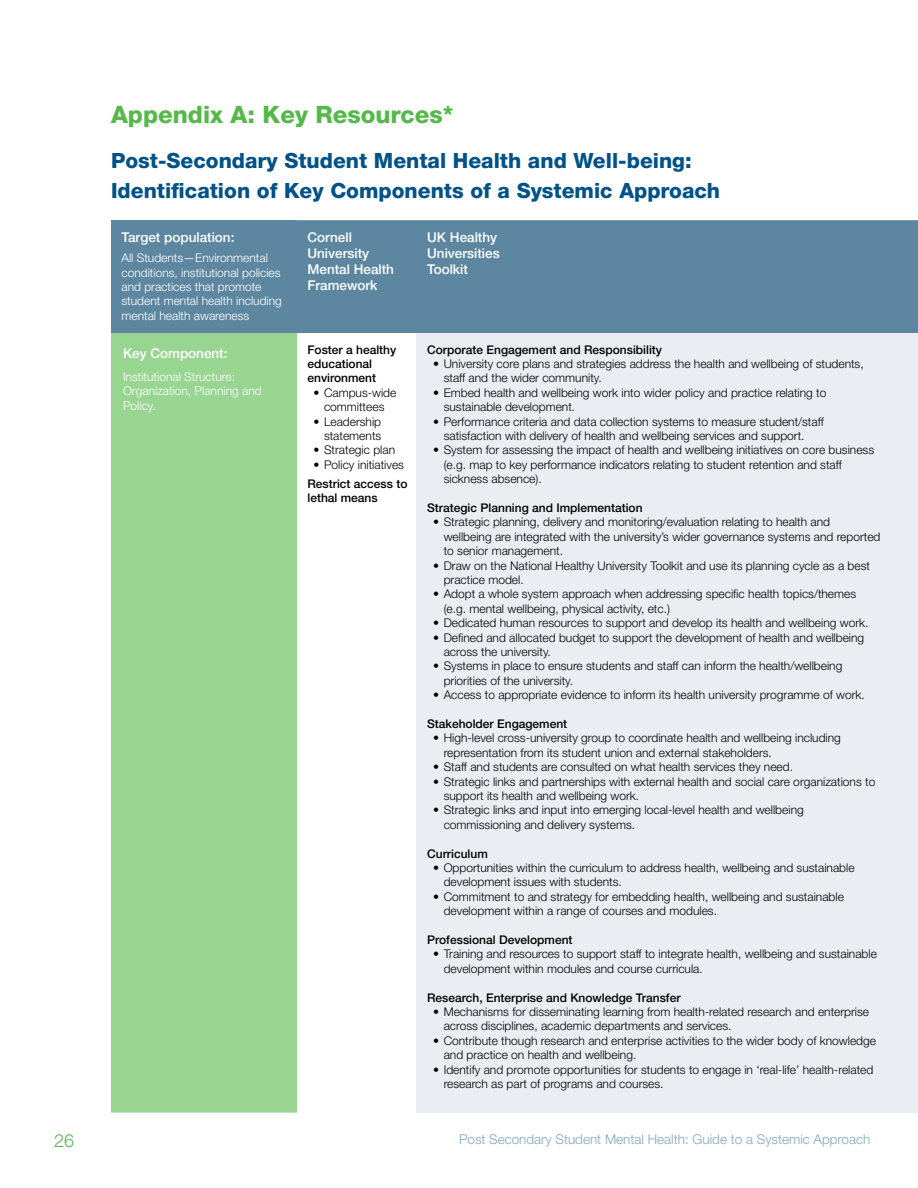
<style>
.page{position:relative;width:918px;height:1188px;background:#fff}
.page>*{position:absolute;margin:0;border:0;box-sizing:border-box;transform-origin:0 0}
.t1{font:800 24px "Helvetica Neue LT Std";color:#54b948}
.t2{font:800 21px/29.7px "Helvetica Neue LT Std";color:#005288}
.t3{font:300 18px "Helvetica Neue LT Std";color:#54b948}
.t4{font:500 13.5px/16.2px "Helvetica Neue LT Std";color:#fff}
.t5{font:300 13.5px "Helvetica Neue LT Std";color:#80a8c3}
.t6{font:300 12px/14.4px "Helvetica Neue LT Std";color:#000}
.t7{font:500 12px/14.4px "Helvetica Neue LT Std";color:#000}
.t8{font:300 12px/14.4px "Helvetica Neue LT Std";color:#fff}
</style>
<div class="page">
<div style="left:111px;top:220px;width:186px;height:113px;background:#5d87a1"></div>
<div style="left:297px;top:220px;width:621px;height:113px;background:#5d87a1"></div>
<div style="left:111px;top:333px;width:186px;height:780px;background:#98d591"></div>
<div style="left:417px;top:333px;width:501px;height:780px;background:#eaeef2"></div>
<h1 class="t1" style="left:111px;top:100px;width:344px">Appendix A: Key Resources*</h1>
<h2 class="t2" style="left:111px;top:146px;width:611px">Post-Secondary Student Mental Health and Well-being:<br>Identification of Key Components of a Systemic Approach</h2>
<p class="t4" style="left:122px;top:229px;width:114px">Target population:</p>
<p class="t8" style="left:122px;top:251px;width:162px">All Students—Environmental conditions, institutional policies and practices that promote student mental health including mental health awareness</p>
<p class="t4" style="left:123px;top:345px;width:106px">Key Component:</p>
<p class="t8" style="left:123px;top:369px;width:140px">Institutional Structure:<br>Organization, Planning and<br>Policy.</p>
<p class="t4" style="left:308px;top:229px;width:88px">Cornell<br>University<br>Mental Health<br>Framework</p>
<p class="t4" style="left:427px;top:229px;width:74px">UK Healthy<br>Universities<br>Toolkit</p>
<p class="t7" style="left:308px;top:342px;width:90px">Foster a healthy educational environment</p>
<p class="t6" style="left:314px;top:385px;width:84px;text-align:center">• Campus-wide committees</p>
<p class="t6" style="left:314px;top:414px;width:69px;text-align:right">• Leadership statements</p>
<p class="t6" style="left:314px;top:443px;width:83px">• Strategic plan</p>
<p class="t6" style="left:314px;top:457px;width:92px">• Policy initiatives</p>
<p class="t7" style="left:308px;top:476px;width:102px">Restrict access to lethal means</p>
<p class="t7" style="left:427px;top:342px;width:236px">Corporate Engagement and Responsibility</p>
<p class="t6" style="left:444px;top:356px;width:422px;text-indent:-10px">• University core plans and strategies address the health and wellbeing of students, staff and the wider community.</p>
<p class="t6" style="left:444px;top:385px;width:384px;text-indent:-10px">• Embed health and wellbeing work into wider policy and practice relating to sustainable development.</p>
<p class="t6" style="left:444px;top:414px;width:382px;text-indent:-10px">• Performance criteria and data collection systems to measure student/staff satisfaction with delivery of health and wellbeing services and support.</p>
<p class="t6" style="left:444px;top:443px;width:432px;text-indent:-10px">• System for assessing the impact of health and wellbeing initiatives on core business (e.g. map to key performance indicators relating to student retention and staff sickness absence).</p>
<p class="t7" style="left:427px;top:500px;width:217px">Strategic Planning and Implementation</p>
<p class="t6" style="left:444px;top:515px;width:438px;text-indent:-10px">• Strategic planning, delivery and monitoring/evaluation relating to health and wellbeing are integrated with the university’s wider governance systems and reported to senior management.</p>
<p class="t6" style="left:444px;top:558px;width:428px;text-indent:-10px">• Draw on the National Healthy University Toolkit and use its planning cycle as a best practice model.</p>
<p class="t6" style="left:444px;top:587px;width:414px;text-indent:-10px">• Adopt a whole system approach when addressing specific health topics/themes (e.g. mental wellbeing, physical activity, etc.)</p>
<p class="t6" style="left:433px;top:615px;width:437px">• Dedicated human resources to support and develop its health and wellbeing work.</p>
<p class="t6" style="left:444px;top:630px;width:422px;text-indent:-10px">• Defined and allocated budget to support the development of health and wellbeing across the university.</p>
<p class="t6" style="left:444px;top:659px;width:400px;text-indent:-10px">• Systems in place to ensure students and staff can inform the health/wellbeing priorities of the university.</p>
<p class="t6" style="left:433px;top:687px;width:433px">• Access to appropriate evidence to inform its health university programme of work.</p>
<p class="t7" style="left:427px;top:716px;width:142px">Stakeholder Engagement</p>
<p class="t6" style="left:444px;top:731px;width:399px;text-indent:-10px">• High-level cross-university group to coordinate health and wellbeing including representation from its student union and external stakeholders.</p>
<p class="t6" style="left:433px;top:759px;width:361px">• Staff and students are consulted on what health services they need.</p>
<p class="t6" style="left:444px;top:774px;width:433px;text-indent:-10px">• Strategic links and partnerships with external health and social care organizations to support its health and wellbeing work.</p>
<p class="t6" style="left:444px;top:803px;width:362px;text-indent:-10px">• Strategic links and input into emerging local-level health and wellbeing commissioning and delivery systems.</p>
<p class="t7" style="left:427px;top:846px;width:62px">Curriculum</p>
<p class="t6" style="left:444px;top:860px;width:412px;text-indent:-10px">• Opportunities within the curriculum to address health, wellbeing and sustainable development issues with students.</p>
<p class="t6" style="left:444px;top:889px;width:402px;text-indent:-10px">• Commitment to and strategy for embedding health, wellbeing and sustainable development within a range of courses and modules.</p>
<p class="t7" style="left:427px;top:932px;width:147px">Professional Development</p>
<p class="t6" style="left:444px;top:947px;width:435px;text-indent:-10px">• Training and resources to support staff to integrate health, wellbeing and sustainable development within modules and course curricula.</p>
<p class="t7" style="left:427px;top:990px;width:255px">Research, Enterprise and Knowledge Transfer</p>
<p class="t6" style="left:444px;top:1004px;width:427px;text-indent:-10px">• Mechanisms for disseminating learning from health-related research and enterprise across disciplines, academic departments and services.</p>
<p class="t6" style="left:444px;top:1033px;width:434px;text-indent:-10px">• Contribute though research and enterprise activities to the wider body of knowledge and practice on health and wellbeing.</p>
<p class="t6" style="left:444px;top:1062px;width:431px;text-indent:-10px">• Identify and promote opportunities for students to engage in ‘real-life’ health-related research as part of programs and courses.</p>
<h3 class="t3" style="left:54px;top:1129px;width:22px">26</h3>
<p class="t5" style="left:459px;top:1131px;width:413px">Post Secondary Student Mental Health: Guide to a Systemic Approach</p>
</div>
